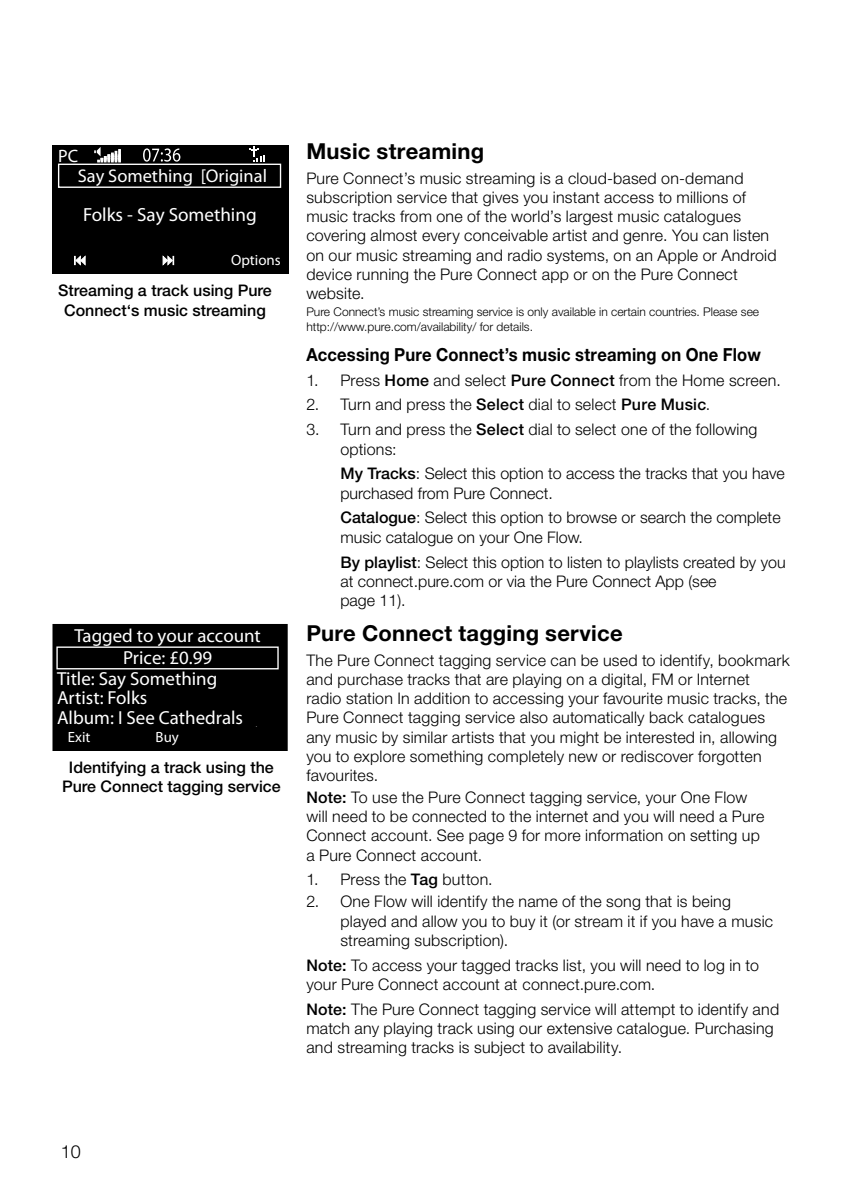
<style>
.page{position:relative;width:841px;height:1192px;background:#fff}
.page>*{position:absolute;margin:0;border:0;box-sizing:border-box;transform-origin:0 0}
._1_Heading{font:700 22px "Helvetica Neue LT Pro";letter-spacing:.01em;color:#000}
.t1{font:19px "Myriad Pro";color:#fff}
.t2{font:18.8px "Myriad Pro";color:#fff}
.t3{font:18.4px "Myriad Pro";color:#fff}
.Nic_-_Body_Copy{font:700 18px "Helvetica Neue LT Pro";letter-spacing:.015em;color:#000;scale:.92 1}
.t4{font:300 18px "Helvetica Neue LT Pro";color:#000}
.t5{font:18px "Myriad Pro";color:#fff}
.Body_text{font:300 16px/19.2px "Helvetica Neue LT Pro";letter-spacing:.015em;color:#000}
.Body_styles_Numbered{font:300 16px/19.2px "Helvetica Neue LT Pro";letter-spacing:.015em;color:#000}
.NoBulletBody{font:300 16px/19.2px "Helvetica Neue LT Pro";color:#000}
.Picture_caption{font:500 16px/19.2px "Helvetica Neue LT Pro";color:#000;text-align:center}
.t6{font:15px "Myriad Pro";color:#fff}
.t7{font:14.8px "Myriad Pro";color:#fff}
.t8{font:12.2px "Myriad Pro";color:#fff}
.Nic_-_Body_Copy-2{font:300 12px/14.4px "Helvetica Neue LT Pro";color:#000}
.s1{font-weight:500}
</style>
<div class="page">
<div style="left:52px;top:624px;width:235px;height:127px;background:#000"></div>
<div style="left:52px;top:145px;width:237px;height:129px;background:#000"></div>
<div style="left:58px;top:164px;width:223px;height:24px;border:1px solid #fff"></div>
<svg style="left:143px;top:148px;width:37px;height:14px"></svg>
<svg style="left:249px;top:146px;width:16px;height:16px"></svg>
<svg style="left:94px;top:147px;width:27px;height:15px"></svg>
<svg style="left:74px;top:255px;width:101px;height:11px"></svg>
<p class="t5" style="left:58px;top:145px;width:21px">PC</p>
<p class="t3" style="left:78px;top:164px;width:191px">Say Something [Original</p>
<p class="t1" style="left:83px;top:203px;width:175px">Folks - Say Something</p>
<p class="t6" style="left:231px;top:251px;width:51px">Options</p>
<p class="t8" style="left:234px;top:249px;width:42px">Options</p>
<p class="Picture_caption" style="left:58px;top:281px;width:215px">Streaming a track using Pure<br>Connect‘s music streaming</p>
<p class="t2" style="left:74px;top:624px;width:188px">Tagged to your account</p>
<p class="t2" style="left:123px;top:646px;width:90px">Price: £0.99</p>
<p class="t2" style="left:57px;top:667px;width:162px">Title: Say Something</p>
<p class="t2" style="left:57px;top:686px;width:92px">Artist: Folks</p>
<p class="t2" style="left:57px;top:706px;width:187px">Album: I See Cathedrals</p>
<p class="t7" style="left:68px;top:727px;width:24px">Exit</p>
<p class="t7" style="left:156px;top:727px;width:25px">Buy</p>
<p class="Picture_caption" style="left:62px;top:757px;width:220px">Identifying a track using the<br>Pure Connect tagging service</p>
<p class="_1_Heading" style="left:306px;top:137px;width:179px">Music streaming</p>
<p class="Body_text" style="left:306px;top:168px;width:471px">Pure Connect’s music streaming is a cloud-based on-demand subscription service that gives you instant access to millions of music tracks from one of the world’s largest music catalogues covering almost every conceivable artist and genre. You can listen on our music streaming and radio systems, on an Apple or Android device running the Pure Connect app or on the Pure Connect website.</p>
<p class="Nic_-_Body_Copy-2" style="left:306px;top:304px;width:454px">Pure Connect’s music streaming service is only available in certain countries. Please see http://www.pure.com/availability/ for details.</p>
<p class="Nic_-_Body_Copy" style="left:306px;top:343px;width:495px">Accessing Pure Connect’s music streaming on One Flow</p>
<p class="Body_styles_Numbered" style="left:306px;top:370px;width:476px">1. Press <span class="s1">Home</span> and select <span class="s1">Pure Connect</span> from the Home screen.</p>
<p class="Body_styles_Numbered" style="left:306px;top:395px;width:405px">2. Turn and press the <span class="s1">Select</span> dial to select <span class="s1">Pure Music</span>.</p>
<p class="Body_styles_Numbered" style="left:340px;top:420px;width:418px;text-indent:-34px">3. Turn and press the <span class="s1">Select</span> dial to select one of the following options:</p>
<p class="NoBulletBody" style="left:340px;top:464px;width:445px"><span class="s1">My Tracks</span>: Select this option to access the tracks that you have purchased from Pure Connect.</p>
<p class="NoBulletBody" style="left:340px;top:508px;width:441px"><span class="s1">Catalogue</span>: Select this option to browse or search the complete music catalogue on your One Flow.</p>
<p class="NoBulletBody" style="left:340px;top:552px;width:446px"><span class="s1">By playlist</span>: Select this option to listen to playlists created by you at connect.pure.com or via the Pure Connect App (see<br>page 11).</p>
<p class="_1_Heading" style="left:306px;top:619px;width:317px">Pure Connect tagging service</p>
<p class="Body_text" style="left:306px;top:650px;width:485px">The Pure Connect tagging service can be used to identify, bookmark and purchase tracks that are playing on a digital, FM or Internet<br>radio station In addition to accessing your favourite music tracks, the Pure Connect tagging service also automatically back catalogues any music by similar artists that you might be interested in, allowing you to explore something completely new or rediscover forgotten favourites.</p>
<p class="Body_text" style="left:306px;top:787px;width:459px"><span class="s1">Note:</span> To use the Pure Connect tagging service, your One Flow will need to be connected to the internet and you will need a Pure Connect account. See page 9 for more information on setting up a Pure Connect account.</p>
<p class="Body_styles_Numbered" style="left:306px;top:870px;width:188px">1. Press the <span class="s1">Tag</span> button.</p>
<p class="Body_styles_Numbered" style="left:340px;top:892px;width:434px;text-indent:-34px">2. One Flow will identify the name of the song that is being played and allow you to buy it (or stream it if you have a music streaming subscription).</p>
<p class="Body_text" style="left:306px;top:955px;width:454px"><span class="s1">Note:</span> To access your tagged tracks list, you will need to log in to your Pure Connect account at connect.pure.com.</p>
<p class="Body_text" style="left:306px;top:999px;width:474px"><span class="s1">Note:</span> The Pure Connect tagging service will attempt to identify and match any playing track using our extensive catalogue. Purchasing and streaming tracks is subject to availability.</p>
<p class="t4" style="left:61px;top:1141px;width:22px">10</p>
</div>
